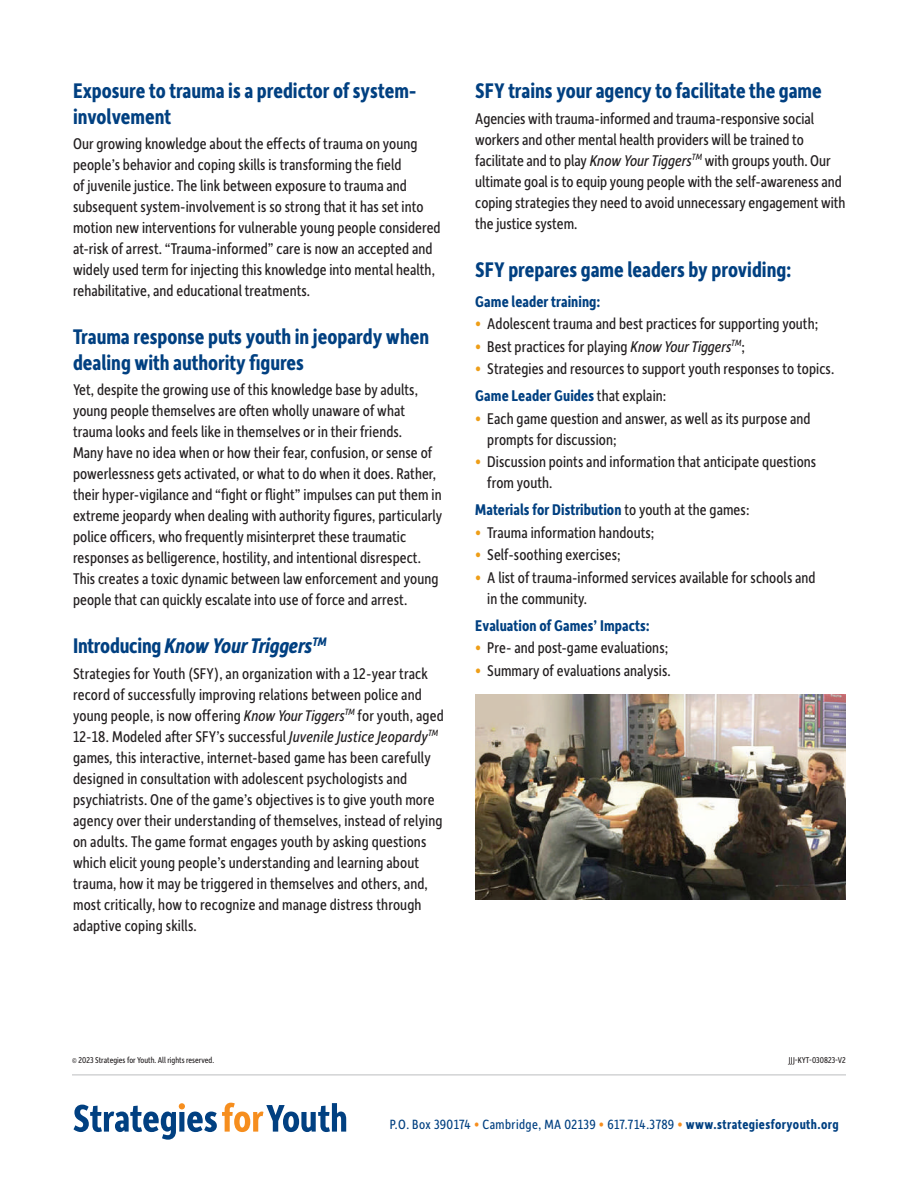
<style>
.page{position:relative;width:918px;height:1188px;background:#fff}
.page>*{position:absolute;margin:0;border:0;box-sizing:border-box;transform-origin:0 0}
.t1{font:700 22.5px/25.5px "Depot New Condensed";color:#014081}
.t2{font:italic 700 22.5px "Depot New Condensed";letter-spacing:-.01em;color:#014081}
.t3{font:16.5px/21px "Depot New Condensed";letter-spacing:.005em;color:#231f20}
.t4{font:700 16.5px "Depot New Condensed";letter-spacing:.005em;color:#014081}
.t5{font:14.25px "Depot New Condensed";letter-spacing:.03em;color:#014081}
.t6{font:9px "Depot New Condensed";color:#231f20}
.s1{font-style:normal}
.s2{font-style:italic}
.s3{color:#ee9e18}
.s4{font-weight:700;color:#014081}
.s5{font-weight:400;color:#231f20}
.s6{color:#f68e1e}
.s7{font-weight:700}
</style>
<div class="page">
<img style="left:475px;top:695px;width:371px;height:205px">
<svg style="left:74px;top:1103px;width:272px;height:37px"></svg>
<hr style="left:72px;top:1075px;width:774px;height:1px;background:#bcbdc0">
<h1 class="t1" style="left:73px;top:77px;width:345px">Exposure to trauma is a predictor of system&shy;involvement</h1>
<p class="t3" style="left:73px;top:132px;width:369px">Our growing knowledge about the effects of trauma on young people’s behavior and coping skills is transforming the field<br>of juvenile justice. The link between exposure to trauma and subsequent system-involvement is so strong that it has set into motion new interventions for vulnerable young people considered at-risk of arrest. “Trauma-informed” care is now an accepted and widely used term for injecting this knowledge into mental health, rehabilitative, and educational treatments.</p>
<h1 class="t1" style="left:73px;top:323px;width:358px">Trauma response puts youth in jeopardy when dealing with authority figures</h1>
<p class="t3" style="left:73px;top:378px;width:371px">Yet, despite the growing use of this knowledge base by adults, young people themselves are often wholly unaware of what trauma looks and feels like in themselves or in their friends.<br>Many have no idea when or how their fear, confusion, or sense of powerlessness gets activated, or what to do when it does. Rather, their hyper-vigilance and “fight or flight” impulses can put them in extreme jeopardy when dealing with authority figures, particularly police officers, who frequently misinterpret these traumatic responses as belligerence, hostility, and intentional disrespect.<br>This creates a toxic dynamic between law enforcement and young people that can quickly escalate into use of force and arrest.</p>
<h1 class="t2" style="left:73px;top:631px;width:255px"><span class="s1">Introducing</span> Know Your Triggers<sup>TM</sup></h1>
<p class="t3" style="left:73px;top:662px;width:372px">Strategies for Youth (SFY), an organization with a 12-year track record of successfully improving relations between police and young people, is now offering <span class="s2">Know Your Tiggers</span><sup>TM</sup> for youth, aged 12-18. Modeled after SFY’s successful <span class="s2">Juvenile Justice Jeopardy</span><sup>TM </sup>games<span class="s2">,</span> this interactive, internet-based game has been carefully designed in consultation with adolescent psychologists and psychiatrists. One of the game’s objectives is to give youth more agency over their understanding of themselves, instead of relying on adults. The game format engages youth by asking questions which elicit young people’s understanding and learning about trauma, how it may be triggered in themselves and others, and, most critically, how to recognize and manage distress through adaptive coping skills.</p>
<h1 class="t1" style="left:475px;top:77px;width:348px">SFY trains your agency to facilitate the game</h1>
<p class="t3" style="left:475px;top:107px;width:372px">Agencies with trauma-informed and trauma-responsive social workers and other mental health providers will be trained to facilitate and to play <span class="s2">Know Your Tiggers</span><sup>TM</sup> with groups youth. Our ultimate goal is to equip young people with the self-awareness and coping strategies they need to avoid unnecessary engagement with the justice system.</p>
<h1 class="t1" style="left:475px;top:256px;width:318px">SFY prepares game leaders by providing:</h1>
<p class="t4" style="left:475px;top:290px;width:127px">Game leader training:</p>
<p class="t3" style="left:475px;top:312px;width:344px"><span class="s3">•</span> Adolescent trauma and best practices for supporting youth;</p>
<p class="t3" style="left:475px;top:335px;width:271px"><span class="s3">•</span> Best practices for playing <span class="s2">Know Your Tiggers</span><sup>TM</sup>;</p>
<p class="t3" style="left:475px;top:354px;width:361px;line-height:27px"><span class="s3">•</span> Strategies and resources to support youth responses to topics.<br><span class="s4">Game Leader Guides</span> that explain:</p>
<p class="t3" style="left:487px;top:407px;width:325px;text-indent:-12px"><span class="s3">•</span> Each game question and answer, as well as its purpose and prompts for discussion;</p>
<p class="t3" style="left:487px;top:450px;width:331px;text-indent:-12px"><span class="s3">•</span> Discussion points and information that anticipate questions from youth.</p>
<p class="t4" style="left:475px;top:499px;width:276px">Materials for Distribution <span class="s5">to youth at the games:</span></p>
<p class="t3" style="left:475px;top:521px;width:181px"><span class="s3">•</span> Trauma information handouts;</p>
<p class="t3" style="left:475px;top:543px;width:147px"><span class="s3">•</span> Self-soothing exercises;</p>
<p class="t3" style="left:487px;top:566px;width:330px;text-indent:-12px"><span class="s3">•</span> A list of trauma-informed services available for schools and in the community.</p>
<p class="t4" style="left:475px;top:614px;width:176px">Evaluation of Games’ Impacts:</p>
<p class="t3" style="left:475px;top:636px;width:195px"><span class="s3">•</span> Pre- and post-game evaluations;</p>
<p class="t3" style="left:475px;top:659px;width:197px"><span class="s3">•</span> Summary of evaluations analysis.</p>
<p class="t6" style="left:72px;top:1054px;width:143px">© 2023 Strategies for Youth. All rights reserved.</p>
<p class="t6" style="left:789px;top:1055px;width:58px">JJJ-KYT-030823-V2</p>
<p class="t5" style="left:390px;top:1115px;width:450px">P.O. Box 390174 <span class="s6">•</span> Cambridge, MA 02139 <span class="s6">•</span> 617.714.3789 <span class="s6">•</span> <span class="s7">www.strategiesforyouth.org</span></p>
</div>
